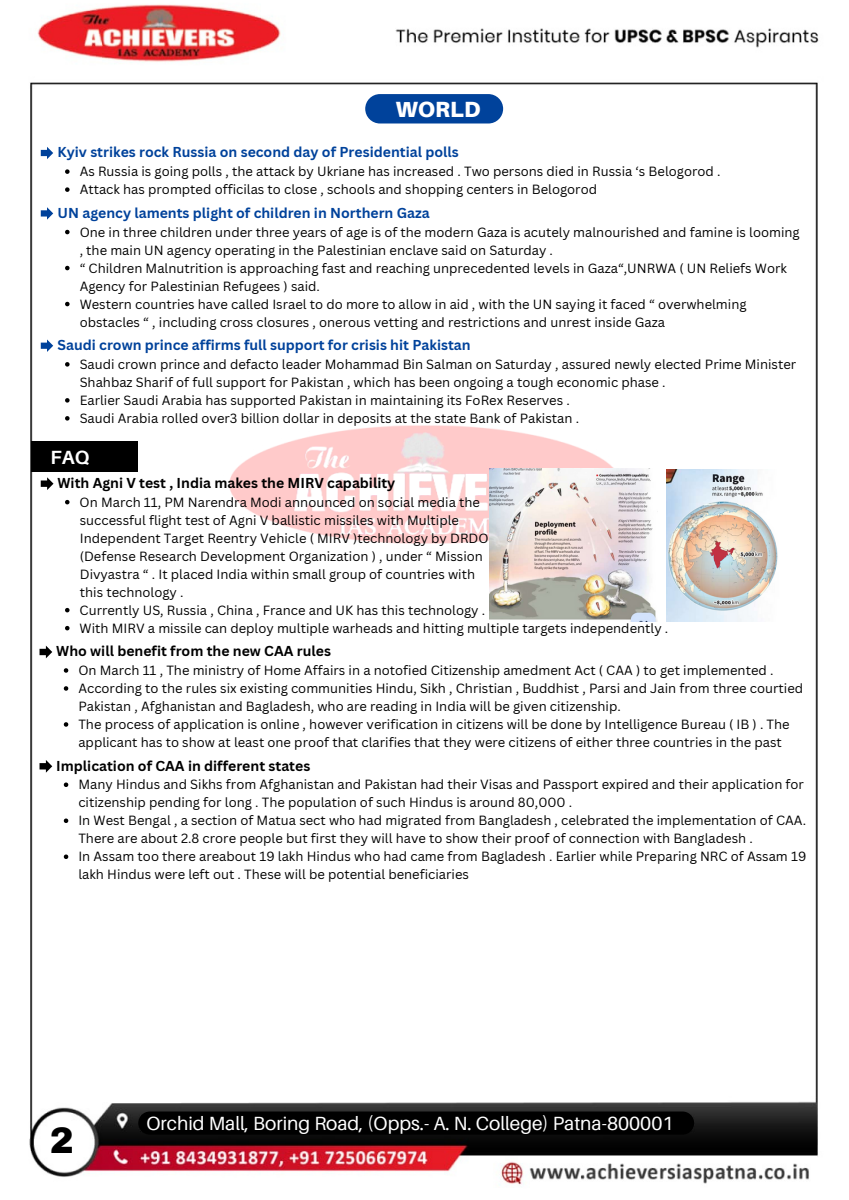
<style>
.page{position:relative;width:849px;height:1200px;background:#fff}
.page>*{position:absolute;margin:0;border:0;box-sizing:border-box;transform-origin:0 0}
.t1{font:900 36px "Archivo";color:#000}
.t2{font:900 22px "Aileron";color:#fff}
.t3{font:19.1px "Aileron";color:#fff}
.t4{font:700 19.1px "Aileron";color:#fff}
.t5{font:700 14px "Canva Sans";color:#00429b}
.t6{font:700 14px "Canva Sans";color:#000}
.t7{font:13px/18px "Canva Sans";color:#000}
</style>
<div class="page">
<img style="left:29px;top:4px;width:790px;height:1181px">
<img style="left:210px;top:394px;width:433px;height:184px">
<svg style="left:41px;top:147px;width:12px;height:12px"></svg>
<svg style="left:41px;top:340px;width:12px;height:12px"></svg>
<svg style="left:41px;top:207px;width:12px;height:13px"></svg>
<svg style="left:41px;top:477px;width:12px;height:13px"></svg>
<img style="left:489px;top:468px;width:168px;height:153px">
<img style="left:666px;top:469px;width:131px;height:152px">
<div style="left:138px;top:1112px;width:556px;height:23px;background:#000;border-radius:12px"></div>
<div style="left:365px;top:94px;width:138px;height:30px;background:#00429b;border-radius:15px"></div>
<svg style="left:65px;top:169px;width:5px;height:5px"></svg>
<svg style="left:65px;top:187px;width:5px;height:5px"></svg>
<svg style="left:65px;top:362px;width:5px;height:5px"></svg>
<svg style="left:65px;top:398px;width:5px;height:5px"></svg>
<svg style="left:65px;top:416px;width:5px;height:5px"></svg>
<svg style="left:65px;top:230px;width:5px;height:4px"></svg>
<svg style="left:65px;top:266px;width:5px;height:4px"></svg>
<svg style="left:65px;top:302px;width:5px;height:4px"></svg>
<svg style="left:65px;top:500px;width:4px;height:4px"></svg>
<svg style="left:65px;top:608px;width:4px;height:4px"></svg>
<svg style="left:65px;top:626px;width:4px;height:4px"></svg>
<div style="left:32px;top:441px;width:106px;height:31px;background:#000"></div>
<svg style="left:39px;top:646px;width:13px;height:12px"></svg>
<svg style="left:64px;top:668px;width:4px;height:5px"></svg>
<svg style="left:64px;top:686px;width:4px;height:5px"></svg>
<svg style="left:64px;top:722px;width:4px;height:5px"></svg>
<svg style="left:39px;top:760px;width:13px;height:13px"></svg>
<svg style="left:64px;top:783px;width:4px;height:4px"></svg>
<svg style="left:64px;top:819px;width:4px;height:4px"></svg>
<svg style="left:64px;top:855px;width:4px;height:4px"></svg>
<p class="t2" style="left:395px;top:95px;width:86px">WORLD</p>
<p class="t5" style="left:58px;top:142px;width:402px">Kyiv strikes rock Russia on second day of Presidential polls</p>
<h4 class="t7" style="left:80px;top:162px;width:642px">As Russia is going polls , the attack by Ukriane has increased . Two persons died in Russia ‘s Belogorod .</h4>
<p class="t7" style="left:80px;top:180px;width:518px">Attack has prompted officilas to close , schools and shopping centers in Belogorod</p>
<p class="t5" style="left:58px;top:203px;width:373px">UN agency laments plight of children in Northern Gaza</p>
<p class="t7" style="left:80px;top:223px;width:721px">One in three children under three years of age is of the modern Gaza is acutely malnourished and famine is looming , the main UN agency operating in the Palestinian enclave said on Saturday .</p>
<p class="t7" style="left:80px;top:259px;width:708px">“ Children Malnutrition is approaching fast and reaching unprecedented levels in Gaza“,UNRWA ( UN Reliefs Work<br>Agency for Palestinian Refugees ) said.</p>
<p class="t7" style="left:80px;top:295px;width:668px">Western countries have called Israel to do more to allow in aid , with the UN saying it faced “ overwhelming obstacles “ , including cross closures , onerous vetting and restrictions and unrest inside Gaza</p>
<p class="t5" style="left:58px;top:335px;width:414px">Saudi crown prince affirms full support for crisis hit Pakistan</p>
<p class="t7" style="left:80px;top:355px;width:717px">Saudi crown prince and defacto leader Mohammad Bin Salman on Saturday , assured newly elected Prime Minister<br>Shahbaz Sharif of full support for Pakistan , which has been ongoing a tough economic phase .</p>
<h4 class="t7" style="left:80px;top:391px;width:491px">Earlier Saudi Arabia has supported Pakistan in maintaining its FoRex Reserves .</h4>
<p class="t7" style="left:80px;top:409px;width:501px">Saudi Arabia rolled over3 billion dollar in deposits at the state Bank of Pakistan .</p>
<p class="t4" style="left:51px;top:446px;width:40px">FAQ</p>
<h2 class="t6" style="left:57px;top:473px;width:339px">With Agni V test , India makes the MIRV capability</h2>
<p class="t7" style="left:80px;top:493px;width:402px">On March 11, PM Narendra Modi announced on social media the</p>
<p class="t7" style="left:80px;top:511px;width:380px">successful flight test of Agni V ballistic missiles with Multiple</p>
<h4 class="t7" style="left:80px;top:529px;width:410px">Independent Target Reentry Vehicle ( MIRV )technology by DRDO</h4>
<p class="t7" style="left:80px;top:547px;width:404px">(Defense Research Development Organization ) , under “ Mission</p>
<p class="t7" style="left:80px;top:565px;width:397px">Divyastra “ . It placed India within small group of countries with</p>
<p class="t7" style="left:80px;top:583px;width:105px">this technology .</p>
<p class="t7" style="left:80px;top:601px;width:407px">Currently US, Russia , China , France and UK has this technology .</p>
<p class="t7" style="left:80px;top:619px;width:590px">With MIRV a missile can deploy multiple warheads and hitting multiple targets independently .</p>
<p class="t6" style="left:56px;top:641px;width:276px">Who will benefit from the new CAA rules</p>
<p class="t7" style="left:78px;top:661px;width:696px">On March 11 , The ministry of Home Affairs in a notofied Citizenship amedment Act ( CAA ) to get implemented .</p>
<p class="t7" style="left:78px;top:679px;width:726px">According to the rules six existing communities Hindu, Sikh , Christian , Buddhist , Parsi and Jain from three courtied<br>Pakistan , Afghanistan and Bagladesh, who are reading in India will be given citizenship.</p>
<p class="t7" style="left:78px;top:715px;width:712px">The process of application is online , however verification in citizens will be done by Intelligence Bureau ( IB ) . The applicant has to show at least one proof that clarifies that they were citizens of either three countries in the past</p>
<h4 class="t6" style="left:56px;top:756px;width:255px">Implication of CAA in different states</h4>
<p class="t7" style="left:78px;top:775px;width:726px">Many Hindus and Sikhs from Afghanistan and Pakistan had their Visas and Passport expired and their application for citizenship pending for long . The population of such Hindus is around 80,000 .</p>
<p class="t7" style="left:78px;top:811px;width:729px">In West Bengal , a section of Matua sect who had migrated from Bangladesh , celebrated the implementation of CAA.<br>There are about 2.8 crore people but first they will have to show their proof of connection with Bangladesh .</p>
<p class="t7" style="left:78px;top:847px;width:729px">In Assam too there areabout 19 lakh Hindus who had came from Bagladesh . Earlier while Preparing NRC of Assam 19 lakh Hindus were left out . These will be potential beneficiaries</p>
<p class="t1" style="left:50px;top:1122px;width:26px">2</p>
<h4 class="t3" style="left:146px;top:1111px;width:528px">Orchid Mall, Boring Road, (Opps.- A. N. College) Patna-800001</h4>
</div>
